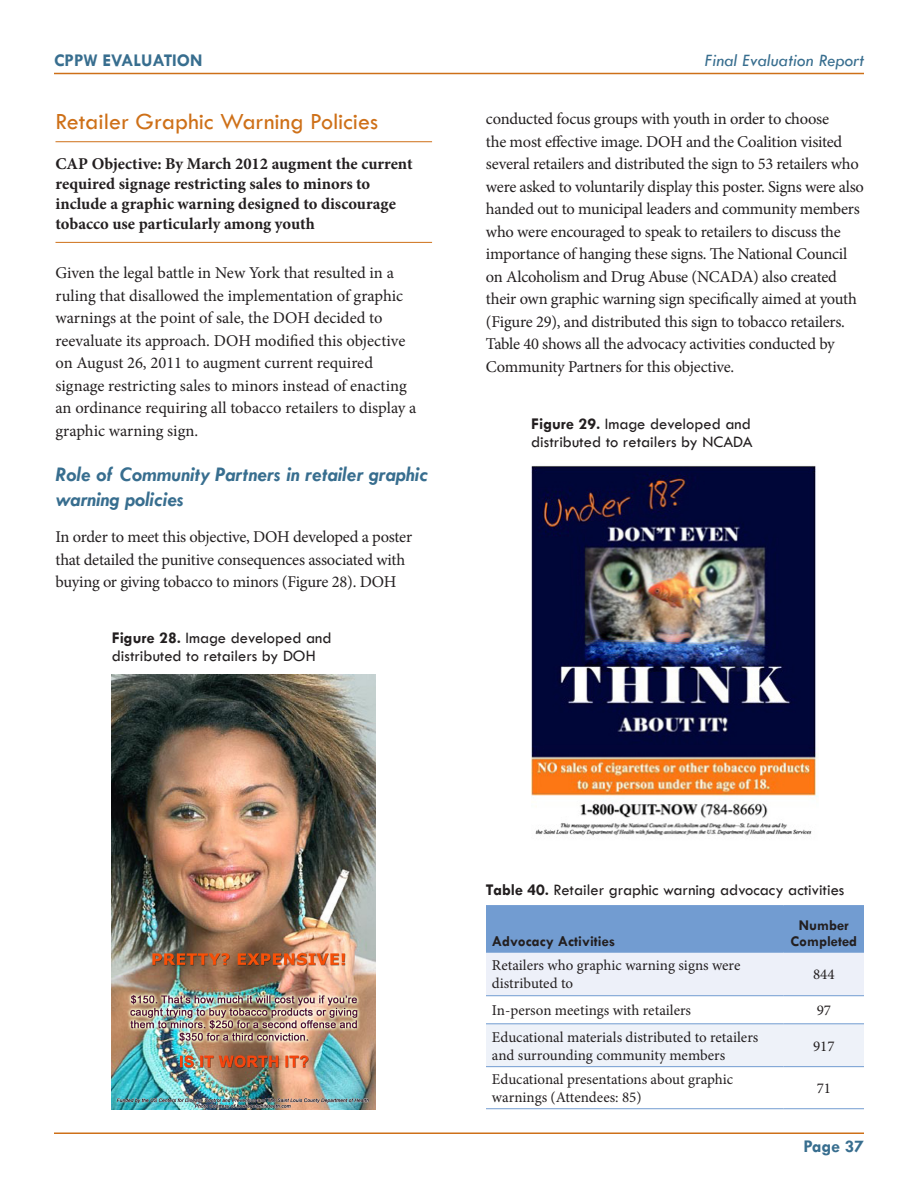
<style>
.page{position:relative;width:918px;height:1188px;background:#fff}
.page>*{position:absolute;margin:0;border:0;box-sizing:border-box;transform-origin:0 0}
.sub_sub_heading{font:24px "Tw Cen";color:#ce7018}
.sub_sub_sub_heading{font:italic 700 21px/25.2px "Tw Cen";color:#386e8f}
.t1{font:italic 18px "Tw Cen";color:#386e8f}
.t2{font:700 18px "Tw Cen";color:#386e8f}
.Paragraph_Style_1{font:16.5px/22.5px "Minion Pro";letter-spacing:-.015em;color:#231f20}
.cap_objective_headin{font:700 16.5px/19.8px "Minion Pro";color:#231f20}
.table_title{font:16.5px/18px "Tw Cen";color:#231f20}
.table_text{font:15px/18px "Minion Pro";color:#231f20}
.table_header_text{font:700 15px/16.5px "Tw Cen";color:#231f20;text-align:center}
.s1{font-weight:700}
</style>
<div class="page">
<hr style="left:54px;top:73px;width:810px;height:1px;background:#ce7018">
<hr style="left:54px;top:1132px;width:810px;height:2px;background:#ce7018">
<hr style="left:56px;top:141px;width:376px;height:1px;background:#ce7018">
<hr style="left:56px;top:242px;width:376px;height:1px;background:#ce7018">
<img style="left:531px;top:466px;width:287px;height:370px">
<img style="left:112px;top:675px;width:264px;height:435px">
<svg style="left:486px;top:906px;width:378px;height:89px"></svg>
<div style="left:486px;top:1024px;width:378px;height:42px;background:#eef2f9"></div>
<hr style="left:486px;top:905px;width:298px;height:1px;background:#729cd1">
<hr style="left:486px;top:952px;width:298px;height:1px;background:#729cd1">
<hr style="left:486px;top:995px;width:298px;height:1px;background:#729cd1">
<hr style="left:784px;top:995px;width:80px;height:1px;background:#729cd1">
<hr style="left:486px;top:1023px;width:298px;height:1px;background:#729cd1">
<hr style="left:784px;top:1023px;width:80px;height:1px;background:#729cd1">
<hr style="left:486px;top:1066px;width:298px;height:1px;background:#729cd1">
<hr style="left:784px;top:1066px;width:80px;height:1px;background:#729cd1">
<hr style="left:486px;top:1108px;width:298px;height:1px;background:#729cd1">
<hr style="left:784px;top:1108px;width:80px;height:1px;background:#729cd1">
<hr style="left:784px;top:905px;width:80px;height:1px;background:#729cd1">
<hr style="left:784px;top:952px;width:80px;height:1px;background:#729cd1">
<p class="t2" style="left:54px;top:50px;width:150px">CPPW EVALUATION</p>
<p class="t1" style="left:705px;top:50px;width:161px">Final Evaluation Report</p>
<p class="sub_sub_heading" style="left:56px;top:107px;width:324px">Retailer Graphic Warning Policies</p>
<p class="cap_objective_headin" style="left:56px;top:154px;width:359px">CAP Objective: By March 2012 augment the current required signage restricting sales to minors to include a graphic warning designed to discourage tobacco use particularly among youth</p>
<p class="Paragraph_Style_1" style="left:56px;top:262px;width:363px">Given the legal battle in New York that resulted in a ruling that disallowed the implementation of graphic warnings at the point of sale, the DOH decided to reevaluate its approach. DOH modified this objective on August 26, 2011 to augment current required signage restricting sales to minors instead of enacting an ordinance requiring all tobacco retailers to display a graphic warning sign.</p>
<p class="sub_sub_sub_heading" style="left:56px;top:461px;width:374px">Role of Community Partners in retailer graphic warning policies</p>
<p class="Paragraph_Style_1" style="left:56px;top:526px;width:358px">In order to meet this objective, DOH developed a poster that detailed the punitive consequences associated with buying or giving tobacco to minors (Figure 28). DOH</p>
<p class="table_title" style="left:112px;top:629px;width:221px"><span class="s1">Figure 28.</span> Image developed and distributed to retailers by DOH</p>
<p class="Paragraph_Style_1" style="left:486px;top:108px;width:380px">conducted focus groups with youth in order to choose<br>the most effective image. DOH and the Coalition visited several retailers and distributed the sign to 53 retailers who were asked to voluntarily display this poster. Signs were also handed out to municipal leaders and community members who were encouraged to speak to retailers to discuss the importance of hanging these signs. The National Council on Alcoholism and Drug Abuse (NCADA) also created their own graphic warning sign specifically aimed at youth (Figure 29), and distributed this sign to tobacco retailers.<br>Table 40 shows all the advocacy activities conducted by Community Partners for this objective.</p>
<p class="table_title" style="left:531px;top:415px;width:223px"><span class="s1">Figure 29.</span> Image developed and distributed to retailers by NCADA</p>
<p class="table_title" style="left:486px;top:881px;width:360px"><span class="s1">Table 40.</span> Retailer graphic warning advocacy activities</p>
<p class="table_header_text" style="left:492px;top:933px;width:125px">Advocacy Activities</p>
<p class="table_header_text" style="left:791px;top:916px;width:68px">Number<br>Completed</p>
<p class="table_text" style="left:492px;top:957px;width:250px">Retailers who graphic warning signs were distributed to</p>
<p class="table_text" style="left:813px;top:966px;width:23px">844</p>
<p class="table_text" style="left:492px;top:1001px;width:201px">In-person meetings with retailers</p>
<p class="table_text" style="left:817px;top:1001px;width:16px">97</p>
<p class="table_text" style="left:492px;top:1028px;width:268px">Educational materials distributed to retailers and surrounding community members</p>
<p class="table_text" style="left:813px;top:1037px;width:23px">917</p>
<p class="table_text" style="left:492px;top:1070px;width:243px">Educational presentations about graphic warnings (Attendees: 85)</p>
<p class="table_text" style="left:817px;top:1079px;width:16px">71</p>
<p class="t2" style="left:803px;top:1136px;width:62px">Page 37</p>
</div>
